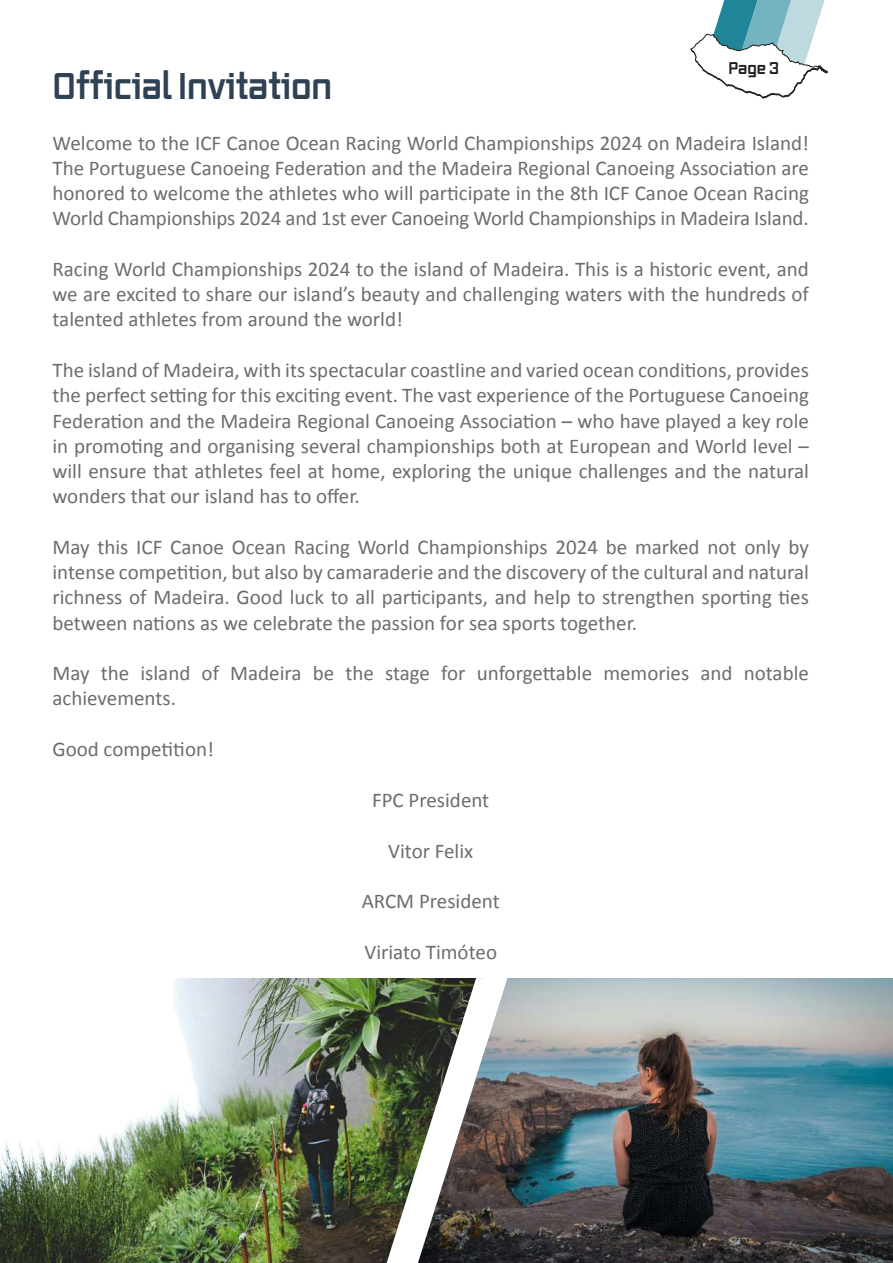
<style>
.page{position:relative;width:893px;height:1263px;background:#fff}
.page>*{position:absolute;margin:0;border:0;box-sizing:border-box;transform-origin:0 0}
.t1{font:700 36px "Vox";color:#2f4153}
.t2{font:21px/25.2px "Calibri";color:#6c6d70;text-align:justify}
.t3{font:700 16.5px "Vox";color:#231f20}
</style>
<div class="page">
<svg style="left:690px;top:0;width:138px;height:99px"></svg>
<img style="left:0;top:978px;width:387px;height:285px">
<img style="left:507px;top:978px;width:386px;height:285px">
<img style="left:387px;top:978px;width:120px;height:285px">
<p class="t3" style="left:728px;top:57px;width:52px">Page 3</p>
<h1 class="t1" style="left:52px;top:61px;width:281px">Official Invitation</h1>
<p class="t2" style="left:52px;top:129px;width:758px">Welcome to the ICF Canoe Ocean Racing World Championships 2024 on Madeira Island!<br>The Portuguese Canoeing Federation and the Madeira Regional Canoeing Association are honored to welcome the athletes who will participate in the 8th ICF Canoe Ocean Racing World Championships 2024 and 1st ever Canoeing World Championships in Madeira Island.</p>
<p class="t2" style="left:52px;top:255px;width:758px">Racing World Championships 2024 to the island of Madeira. This is a historic event, and we are excited to share our island’s beauty and challenging waters with the hundreds of talented athletes from around the world!</p>
<p class="t2" style="left:52px;top:357px;width:758px">The island of Madeira, with its spectacular coastline and varied ocean conditions, provides the perfect setting for this exciting event. The vast experience of the Portuguese Canoeing Federation and the Madeira Regional Canoeing Association – who have played a key role in promoting and organising several championships both at European and World level – will ensure that athletes feel at home, exploring the unique challenges and the natural wonders that our island has to offer.</p>
<p class="t2" style="left:52px;top:533px;width:758px">May this ICF Canoe Ocean Racing World Championships 2024 be marked not only by intense competition, but also by camaraderie and the discovery of the cultural and natural richness of Madeira. Good luck to all participants, and help to strengthen sporting ties between nations as we celebrate the passion for sea sports together.</p>
<p class="t2" style="left:52px;top:660px;width:758px">May the island of Madeira be the stage for unforgettable memories and notable achievements.</p>
<p class="t2" style="left:52px;top:735px;width:163px">Good competition!</p>
<p class="t2" style="left:372px;top:786px;width:119px">FPC President</p>
<p class="t2" style="left:388px;top:837px;width:87px">Vitor Felix</p>
<p class="t2" style="left:362px;top:888px;width:139px">ARCM President</p>
<p class="t2" style="left:364px;top:938px;width:134px">Viriato Timóteo</p>
</div>
